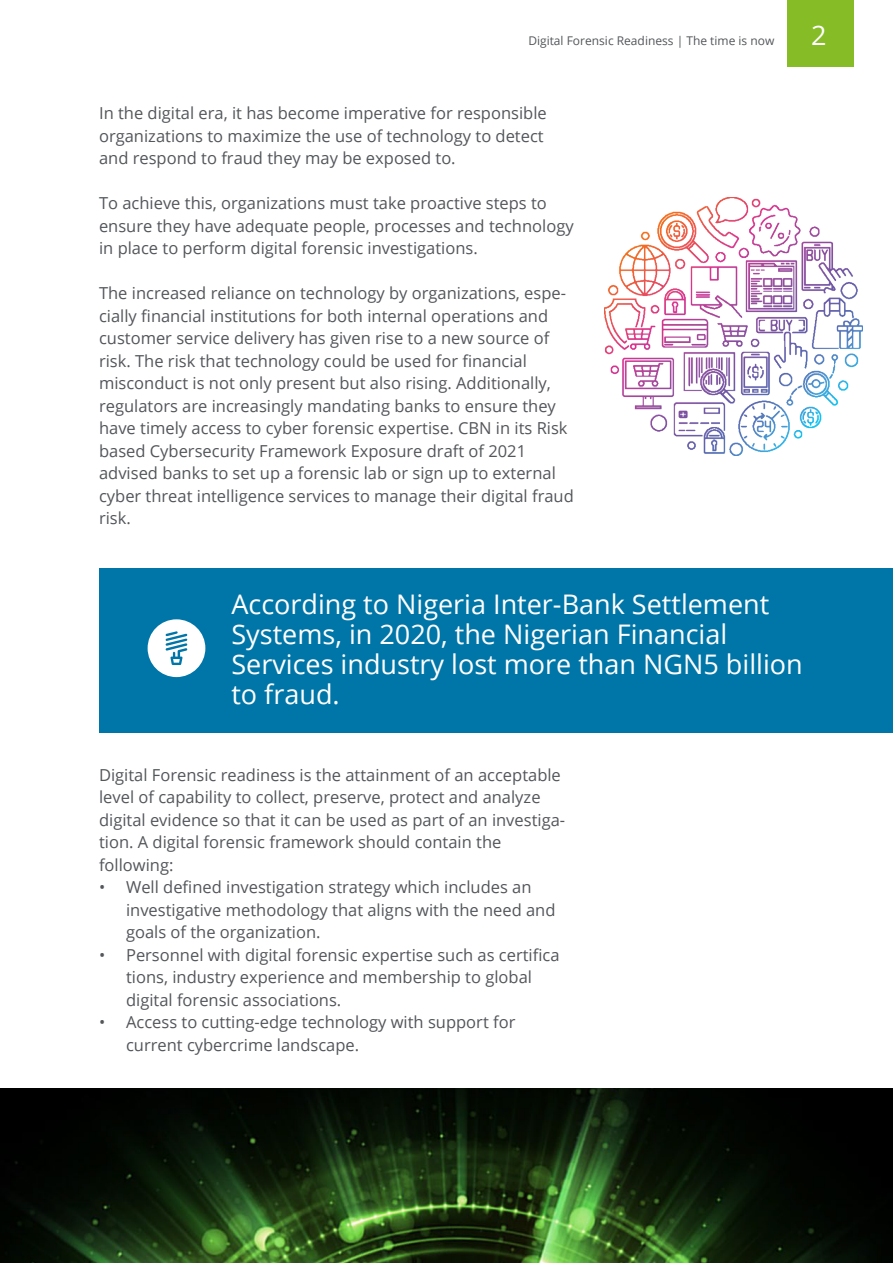
<style>
.page{position:relative;width:893px;height:1263px;background:#fff}
.page>*{position:absolute;margin:0;border:0;box-sizing:border-box;transform-origin:0 0}
.t1{font:27px/30px "Open Sans";color:#fff}
.t2{font:16.5px/22.5px "Open Sans";color:#53565a}
.t3{font:12px "Open Sans";color:#53565a}
</style>
<div class="page">
<div style="left:99px;top:568px;width:794px;height:165px;background:#0076a8"></div>
<img style="left:0;top:1088px;width:893px;height:175px">
<img style="left:605px;top:197px;width:258px;height:259px">
<svg style="left:148px;top:619px;width:57px;height:58px"></svg>
<div style="left:787px;top:0;width:66px;height:67px;background:#86bc25"></div>
<p class="t3" style="left:528px;top:32px;width:248px">Digital Forensic Readiness | The time is now</p>
<h1 class="t1" style="left:811px;top:20px;width:17px">2</h1>
<p class="t2" style="left:99px;top:101px;width:449px">In the digital era, it has become imperative for responsible organizations to maximize the use of technology to detect and respond to fraud they may be exposed to.</p>
<p class="t2" style="left:99px;top:191px;width:476px">To achieve this, organizations must take proactive steps to ensure they have adequate people, processes and technology in place to perform digital forensic investigations.</p>
<p class="t2" style="left:99px;top:281px;width:476px">The increased reliance on technology by organizations, espe&shy;cially financial institutions for both internal operations and customer service delivery has given rise to a new source of risk. The risk that technology could be used for financial misconduct is not only present but also rising. Additionally, regulators are increasingly mandating banks to ensure they have timely access to cyber forensic expertise. CBN in its Risk based Cybersecurity Framework Exposure draft of 2021 advised banks to set up a forensic lab or sign up to external cyber threat intelligence services to manage their digital fraud risk.</p>
<h1 class="t1" style="left:231px;top:588px;width:573px">According to Nigeria Inter-Bank Settlement Systems, in 2020, the Nigerian Financial Services industry lost more than NGN5 billion to fraud.</h1>
<p class="t2" style="left:99px;top:763px;width:468px">Digital Forensic readiness is the attainment of an acceptable level of capability to collect, preserve, protect and analyze digital evidence so that it can be used as part of an investiga&shy;tion. A digital forensic framework should contain the following:</p>
<p class="t2" style="left:126px;top:876px;width:431px;text-indent:-27px">• Well defined investigation strategy which includes an investigative methodology that aligns with the need and goals of the organization.</p>
<p class="t2" style="left:126px;top:943px;width:435px;text-indent:-27px">• Personnel with digital forensic expertise such as certifica tions, industry experience and membership to global digital forensic associations.</p>
<p class="t2" style="left:126px;top:1011px;width:391px;text-indent:-27px">• Access to cutting-edge technology with support for current cybercrime landscape.</p>
</div>
